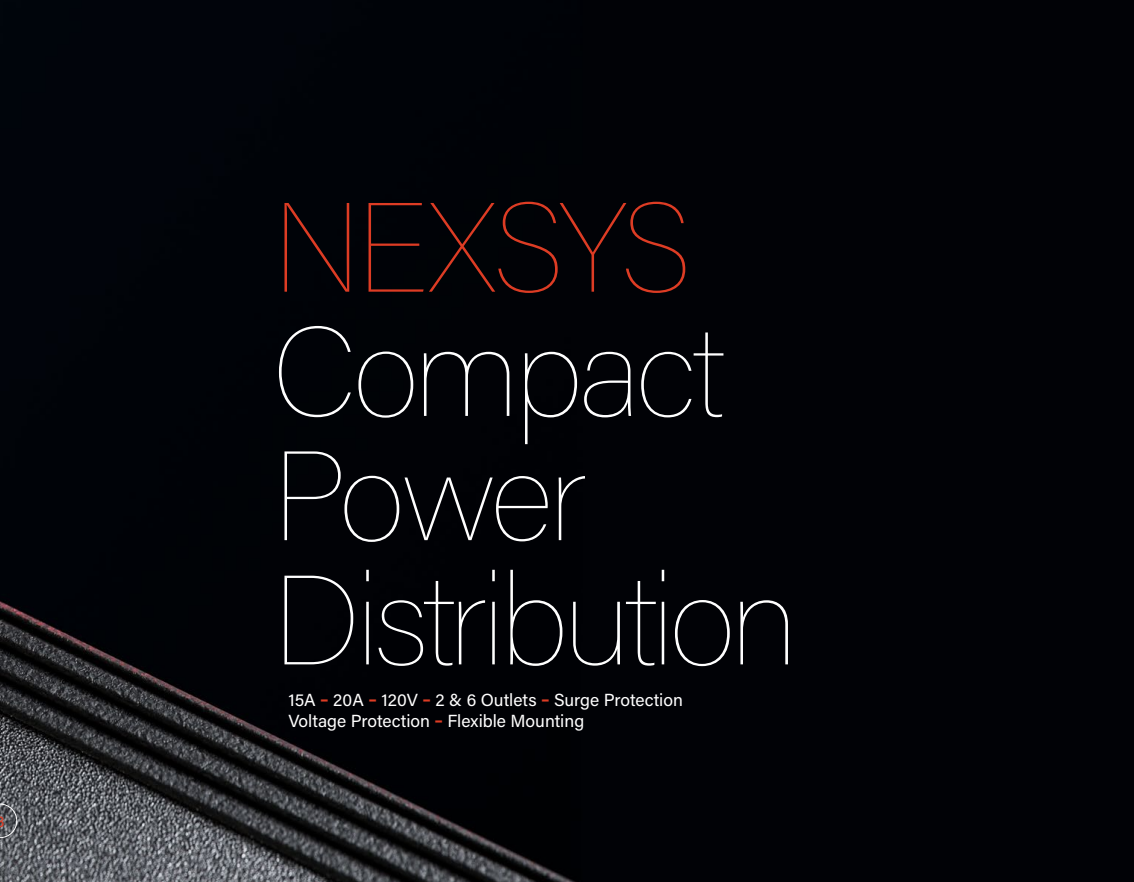
<style>
.page{position:relative;width:1134px;height:882px;background:#010206}
.page>*{position:absolute;margin:0;border:0;box-sizing:border-box;transform-origin:0 0}
.t1{font:100 126px/124.2px "Acumin Pro";letter-spacing:-.045em;color:#fff}
.t2{font:100 126px "Acumin Pro";letter-spacing:-.035em;color:#dd3c24}
.t3{font:17.5px/21px "Acumin Pro";color:#fff}
.t4{font:15.75px "Acumin Pro";color:#dd3c24}
.s1{font-weight:700;color:#dd3c24}
</style>
<div class="page">
<svg style="left:0;top:804px;width:17px;height:34px"></svg>
<p class="t4" style="left:-4px;top:810px;width:10px">8</p>
<h1 class="t2" style="left:273px;top:162px;width:420px">NEXSYS</h1>
<h1 class="t1" style="left:273px;top:305px;width:528px">Compact<br>Power<br>Distribution</h1>
<p class="t3" style="left:288px;top:689px;width:396px">15A <span class="s1">–</span> 20A <span class="s1">–</span> 120V <span class="s1">–</span> 2 &amp; 6 Outlets <span class="s1">–</span> Surge Protection<br>Voltage Protection <span class="s1">–</span> Flexible Mounting</p>
</div>
